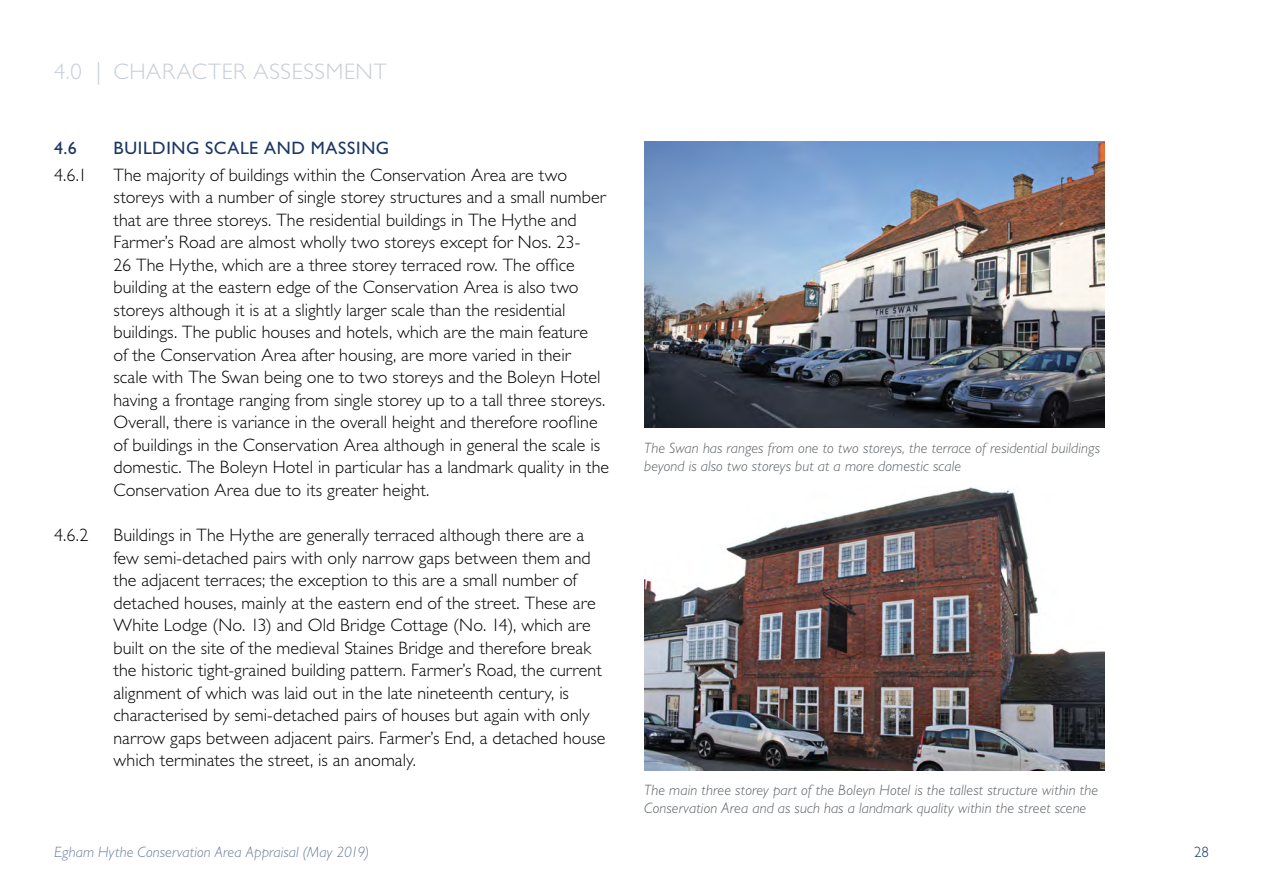
<style>
.page{position:relative;width:1263px;height:893px;background:#fff}
.page>*{position:absolute;margin:0;border:0;box-sizing:border-box;transform-origin:0 0}
.t1{font:300 22.5px "Gill Sans Std";letter-spacing:.03em;color:#c6cdd8}
.t2{font:300 18px/22.5px "Gill Sans Std";letter-spacing:.005em;color:#000}
.t3{font:18px "Gill Sans Std";letter-spacing:.035em;color:#1b3764}
.t4{font:italic 300 15px/18px "Gill Sans Std";letter-spacing:.005em;color:#5b6064}
.t5{font:italic 300 15px "Gill Sans Std";letter-spacing:.01em;color:#6b7d9a}
.t6{font:300 15px "Gill Sans Std";color:#1b3764}
</style>
<div class="page">
<img style="left:644px;top:142px;width:461px;height:286px">
<img style="left:644px;top:487px;width:461px;height:283px">
<p class="t1" style="left:54px;top:59px;width:334px">4.0 | CHARACTER ASSESSMENT</p>
<p class="t3" style="left:54px;top:138px;width:24px">4.6</p>
<p class="t3" style="left:114px;top:138px;width:277px">BUILDING SCALE AND MASSING</p>
<p class="t2" style="left:54px;top:164px;width:35px">4.6.1</p>
<p class="t2" style="left:114px;top:164px;width:497px">The majority of buildings within the Conservation Area are two storeys with a number of single storey structures and a small number that are three storeys. The residential buildings in The Hythe and Farmer’s Road are almost wholly two storeys except for Nos. 23-<br>26 The Hythe, which are a three storey terraced row. The office building at the eastern edge of the Conservation Area is also two storeys although it is at a slightly larger scale than the residential buildings. The public houses and hotels, which are the main feature<br>of the Conservation Area after housing, are more varied in their<br>scale with The Swan being one to two storeys and the Boleyn Hotel having a frontage ranging from single storey up to a tall three storeys.<br>Overall, there is variance in the overall height and therefore roofline of buildings in the Conservation Area although in general the scale is domestic. The Boleyn Hotel in particular has a landmark quality in the Conservation Area due to its greater height.</p>
<p class="t2" style="left:54px;top:524px;width:36px">4.6.2</p>
<p class="t2" style="left:114px;top:524px;width:493px">Buildings in The Hythe are generally terraced although there are a few semi-detached pairs with only narrow gaps between them and the adjacent terraces; the exception to this are a small number of detached houses, mainly at the eastern end of the street. These are White Lodge (No. 13) and Old Bridge Cottage (No. 14), which are built on the site of the medieval Staines Bridge and therefore break the historic tight-grained building pattern. Farmer’s Road, the current alignment of which was laid out in the late nineteenth century, is characterised by semi-detached pairs of houses but again with only narrow gaps between adjacent pairs. Farmer’s End, a detached house which terminates the street, is an anomaly.</p>
<p class="t4" style="left:644px;top:439px;width:457px">The Swan has ranges from one to two storeys, the terrace of residential buildings beyond is also two storeys but at a more domestic scale</p>
<p class="t4" style="left:644px;top:781px;width:455px">The main three storey part of the Boleyn Hotel is the tallest structure within the<br>Conservation Area and as such has a landmark quality within the street scene</p>
<p class="t5" style="left:54px;top:844px;width:317px">Egham Hythe Conservation Area Appraisal (May 2019)</p>
<p class="t6" style="left:1194px;top:844px;width:16px">28</p>
</div>
